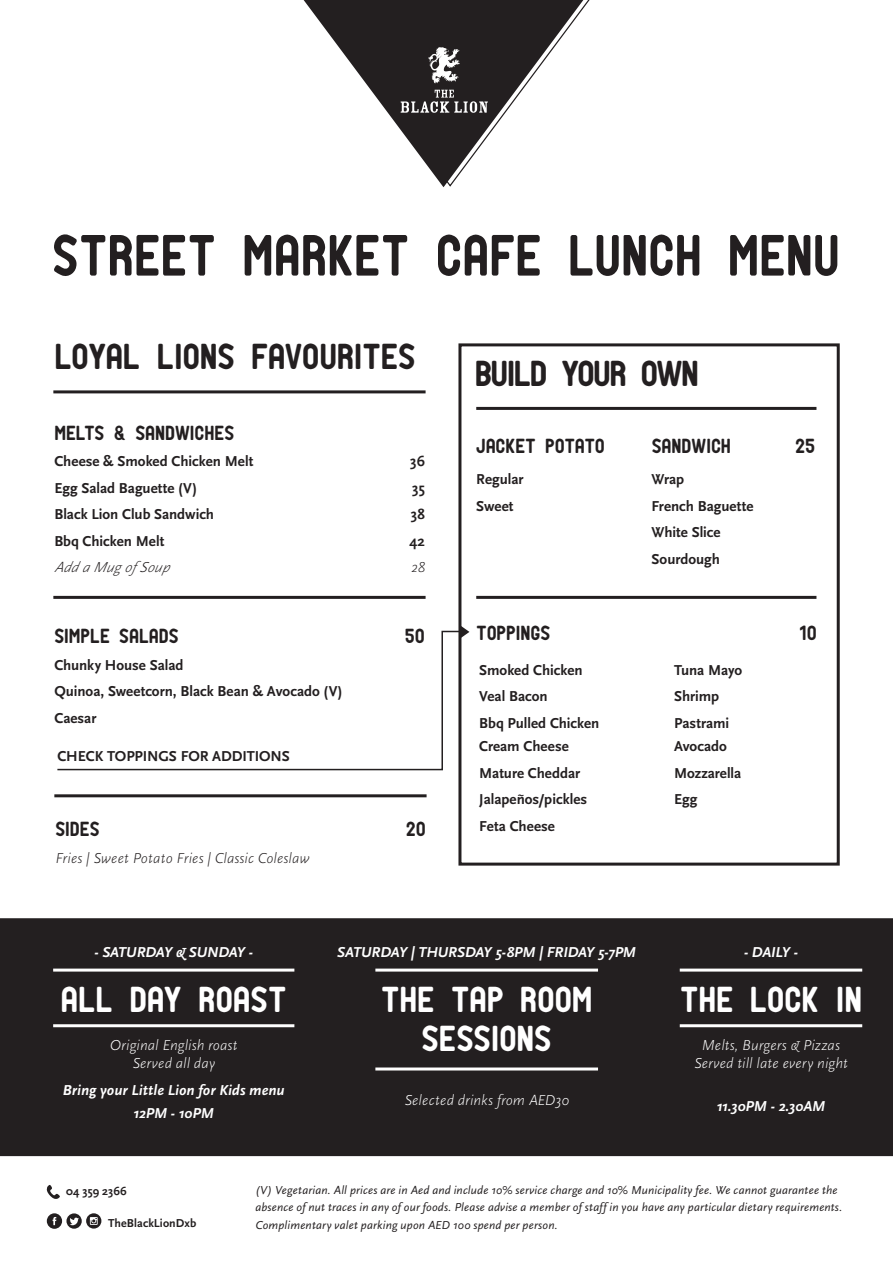
<style>
.page{position:relative;width:893px;height:1263px;background:#fff}
.page>*{position:absolute;margin:0;border:0;box-sizing:border-box;transform-origin:0 0}
.t1{font:55.5px "PTF NORDIC Round";letter-spacing:-.005em;color:#231f20;scale:.93 1}
.t2{font:34.5px/39px "PTF NORDIC Round";letter-spacing:-.015em;color:#fff;text-align:center}
.t3{font:34.5px "PTF NORDIC Round";letter-spacing:-.025em;color:#231f20}
.t4{font:34.5px "PTF NORDIC Round";letter-spacing:-.055em;color:#231f20}
.t5{font:19.5px "PTF NORDIC Round";letter-spacing:-.01em;color:#231f20}
.t6{font:700 15px/26.5px "Scala Sans";color:#231f20}
.t7{font:italic 700 15px/22.8px "Scala Sans";color:#fff;text-align:center}
.t8{font:italic 300 15px/18px "Scala Sans";letter-spacing:.005em;color:#fff;text-align:center}
.t9{font:italic 300 15px "Scala Sans";letter-spacing:.005em;color:#231f20}
.t10{font:italic 12px/17.4px "Scala Sans";letter-spacing:.015em;color:#231f20}
.t11{font:700 12px "Scala Sans";letter-spacing:.005em;color:#231f20}
</style>
<div class="page">
<div style="left:0;top:918px;width:893px;height:238px;background:#231f20"></div>
<svg style="left:47px;top:1213px;width:54px;height:16px"></svg>
<svg style="left:46px;top:1185px;width:14px;height:14px"></svg>
<hr style="left:53px;top:968px;width:241px;height:3px;background:#fff">
<hr style="left:53px;top:1024px;width:241px;height:3px;background:#fff">
<hr style="left:375px;top:968px;width:223px;height:3px;background:#fff">
<hr style="left:375px;top:1067px;width:223px;height:3px;background:#fff">
<hr style="left:680px;top:968px;width:182px;height:3px;background:#fff">
<hr style="left:680px;top:1024px;width:182px;height:3px;background:#fff">
<svg style="left:303px;top:0;width:287px;height:188px"></svg>
<svg style="left:428px;top:47px;width:32px;height:36px"></svg>
<svg style="left:401px;top:90px;width:87px;height:23px;background:#575455"></svg>
<div style="left:458px;top:343px;width:382px;height:522px;border:3px solid #231f20"></div>
<svg style="left:57px;top:630px;width:405px;height:141px"></svg>
<svg style="left:459px;top:625px;width:10px;height:14px"></svg>
<hr style="left:476px;top:407px;width:340px;height:3px;background:#231f20">
<hr style="left:53px;top:390px;width:373px;height:3px;background:#231f20">
<hr style="left:53px;top:596px;width:373px;height:3px;background:#231f20">
<hr style="left:54px;top:794px;width:373px;height:3px;background:#231f20">
<hr style="left:476px;top:596px;width:340px;height:3px;background:#231f20">
<h1 class="t1" style="left:52px;top:235px;width:849px">STREET MARKET CAFE LUNCH MENU</h1>
<h2 class="t3" style="left:54px;top:344px;width:363px">LOYAL LIONS FAVOURITES</h2>
<h3 class="t5" style="left:54px;top:425px;width:182px">MELTS &amp; SANDWICHES</h3>
<p class="t6" style="left:54px;top:448px;width:200px">Cheese &amp; Smoked Chicken Melt</p>
<p class="t6" style="left:410px;top:448px;width:16px">36</p>
<p class="t6" style="left:54px;top:475px;width:144px">Egg Salad Baguette (V)</p>
<p class="t6" style="left:412px;top:475px;width:14px">35</p>
<p class="t6" style="left:54px;top:501px;width:161px">Black Lion Club Sandwich</p>
<p class="t6" style="left:411px;top:501px;width:15px">38</p>
<p class="t6" style="left:54px;top:528px;width:112px">Bbq Chicken Melt</p>
<p class="t6" style="left:409px;top:528px;width:17px">42</p>
<p class="t9" style="left:54px;top:559px;width:121px">AddaMugofSoup</p>
<p class="t9" style="left:411px;top:559px;width:15px">28</p>
<h3 class="t5" style="left:54px;top:629px;width:126px">SIMPLE SALADS</h3>
<h3 class="t5" style="left:405px;top:629px;width:22px">50</h3>
<p class="t6" style="left:54px;top:652px;width:290px">Chunky House Salad<br>Quinoa, Sweetcorn, Black Bean &amp; Avocado (V)<br>Caesar</p>
<p class="t6" style="left:57px;top:743px;width:234px">CHECK TOPPINGS FOR ADDITIONS</p>
<h3 class="t5" style="left:55px;top:822px;width:46px">SIDES</h3>
<h3 class="t5" style="left:406px;top:822px;width:21px">20</h3>
<p class="t9" style="left:55px;top:849px;width:256px">Fries | Sweet Potato Fries | Classic Coleslaw</p>
<h2 class="t4" style="left:475px;top:361px;width:226px">BUILD YOUR OWN</h2>
<h3 class="t5" style="left:652px;top:439px;width:81px">SANDWICH</h3>
<h3 class="t5" style="left:476px;top:439px;width:130px">JACKET POTATO</h3>
<h3 class="t5" style="left:795px;top:439px;width:22px">25</h3>
<p class="t6" style="left:476px;top:466px;width:49px">Regular<br>Sweet</p>
<p class="t6" style="left:652px;top:466px;width:103px">Wrap<br>French Baguette<br>White Slice<br>Sourdough</p>
<h3 class="t5" style="left:476px;top:625px;width:76px">TOPPINGS</h3>
<h3 class="t5" style="left:799px;top:625px;width:19px">10</h3>
<p class="t6" style="left:479px;top:657px;width:122px">Smoked Chicken<br>Veal Bacon<br>Bbq Pulled Chicken</p>
<p class="t6" style="left:674px;top:657px;width:69px">Tuna Mayo<br>Shrimp<br>Pastrami</p>
<p class="t6" style="left:479px;top:733px;width:109px">Cream Cheese<br>Mature Cheddar<br>Jalapeños/pickles<br>Feta Cheese</p>
<p class="t6" style="left:674px;top:733px;width:69px">Avocado<br>Mozzarella<br>Egg</p>
<p class="t7" style="left:94px;top:941px;width:160px">- SATURDAY &amp; SUNDAY -</p>
<p class="t7" style="left:337px;top:941px;width:300px">SATURDAY | THURSDAY 5-8PM | FRIDAY 5-7PM</p>
<p class="t7" style="left:744px;top:941px;width:55px">- DAILY -</p>
<h2 class="t2" style="left:61px;top:982px;width:228px">ALL DAY ROAST</h2>
<p class="t8" style="left:110px;top:1037px;width:129px">Original English roast<br>Served all day</p>
<p class="t7" style="left:63px;top:1079px;width:223px">Bring your Little Lion for Kids menu<br>12PM - 10PM</p>
<h2 class="t2" style="left:381px;top:982px;width:213px">THE TAP ROOM<br>SESSIONS</h2>
<h2 class="t2" style="left:680px;top:982px;width:184px">THE LOCK IN</h2>
<p class="t8" style="left:694px;top:1037px;width:155px">Melts, Burgers &amp; Pizzas<br>Served till late every night</p>
<p class="t7" style="left:717px;top:1095px;width:110px">11.30PM - 2.30AM</p>
<p class="t8" style="left:404px;top:1092px;width:166px">Selected drinks from AED30</p>
<p class="t11" style="left:66px;top:1185px;width:62px">04 359 2366</p>
<p class="t10" style="left:255px;top:1181px;width:588px">(V) Vegetarian. All prices are in Aed and include 10% service charge and 10% Municipality fee. We cannot guarantee the absence of nut traces in any of our foods. Please advise a member of staff in you have any particular dietary requirements.</p>
<p class="t11" style="left:108px;top:1216px;width:90px">TheBlackLionDxb</p>
<p class="t10" style="left:255px;top:1216px;width:304px">Complimentary valet parking upon AED 100 spend per person.</p>
</div>
